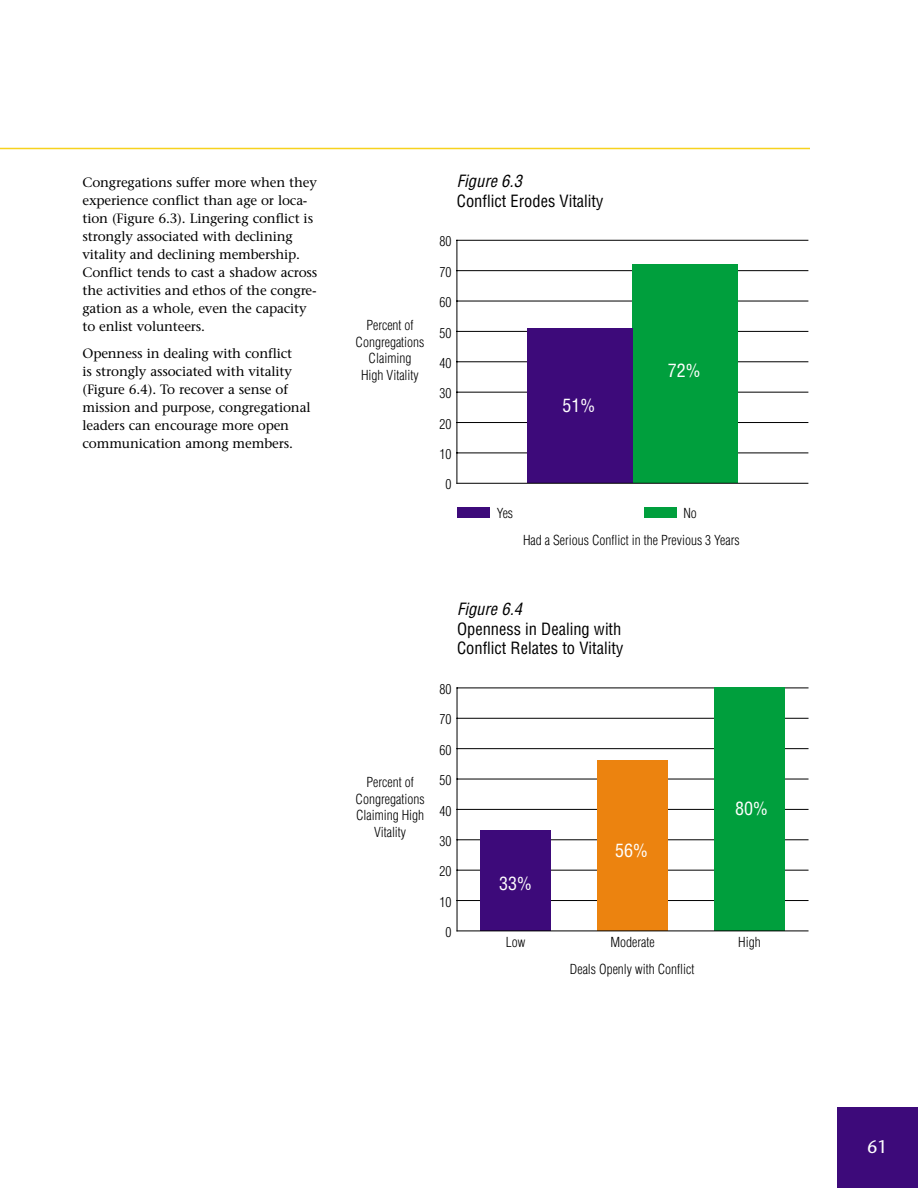
<style>
.page{position:relative;width:918px;height:1188px;background:#fff}
.page>*{position:absolute;margin:0;border:0;box-sizing:border-box;transform-origin:0 0}
.t1{font:condensed 18px "Helvetica";color:#fff}
.t2{font:18px "Stone Sans";color:#fff}
.t3{font:condensed 16.5px/19.5px "Helvetica";color:#000}
.t4{font:italic condensed 16.5px "Helvetica";color:#000}
.t5{font:13.5px/18px "Stone Serif";letter-spacing:-.01em;color:#000}
.t6{font:300 condensed 13.5px/16.5px "Helvetica";color:#000;text-align:center}
</style>
<div class="page">
<hr style="left:457px;top:240px;width:1px;height:243px;background:#000">
<hr style="left:457px;top:453px;width:351px;height:1px;background:#000">
<hr style="left:457px;top:422px;width:351px;height:1px;background:#000">
<hr style="left:457px;top:392px;width:351px;height:1px;background:#000">
<hr style="left:457px;top:361px;width:351px;height:1px;background:#000">
<hr style="left:457px;top:331px;width:351px;height:1px;background:#000">
<hr style="left:457px;top:301px;width:351px;height:1px;background:#000">
<hr style="left:457px;top:270px;width:351px;height:1px;background:#000">
<hr style="left:457px;top:240px;width:351px;height:1px;background:#000">
<div style="left:632px;top:265px;width:106px;height:218px;background:#009f3d"></div>
<div style="left:527px;top:328px;width:105px;height:155px;background:#3d0a7a"></div>
<hr style="left:457px;top:483px;width:351px;height:1px;background:#000">
<div style="left:457px;top:507px;width:33px;height:11px;background:#3d0a7a"></div>
<div style="left:644px;top:507px;width:32px;height:11px;background:#009f3d"></div>
<hr style="left:457px;top:688px;width:1px;height:243px;background:#000">
<hr style="left:457px;top:900px;width:351px;height:1px;background:#000">
<hr style="left:457px;top:870px;width:351px;height:1px;background:#000">
<hr style="left:457px;top:839px;width:351px;height:1px;background:#000">
<hr style="left:457px;top:809px;width:351px;height:1px;background:#000">
<hr style="left:457px;top:779px;width:351px;height:1px;background:#000">
<hr style="left:457px;top:748px;width:351px;height:1px;background:#000">
<hr style="left:457px;top:718px;width:351px;height:1px;background:#000">
<hr style="left:457px;top:688px;width:351px;height:1px;background:#000">
<div style="left:480px;top:831px;width:71px;height:100px;background:#3d0a7a"></div>
<div style="left:597px;top:761px;width:71px;height:170px;background:#ec830f"></div>
<div style="left:714px;top:688px;width:71px;height:243px;background:#009f3d"></div>
<hr style="left:457px;top:931px;width:351px;height:1px;background:#000">
<hr style="left:0;top:148px;width:810px;height:1px;background:#f7d21e">
<div style="left:837px;top:1107px;width:81px;height:81px;background:#3d0a7a"></div>
<p class="t5" style="left:82px;top:175px;width:236px">Congregations suffer more when they experience conflict than age or loca&shy;tion (Figure 6.3). Lingering conflict is strongly associated with declining vitality and declining membership.<br>Conflict tends to cast a shadow across the activities and ethos of the congre&shy;gation as a whole, even the capacity to enlist volunteers.</p>
<p class="t5" style="left:82px;top:346px;width:230px">Openness in dealing with conflict<br>is strongly associated with vitality (Figure 6.4). To recover a sense of mission and purpose, congregational leaders can encourage more open communication among members.</p>
<p class="t6" style="left:356px;top:318px;width:70px">Percent of<br>Congregations<br>Claiming<br>High Vitality</p>
<p class="t4" style="left:457px;top:175px;width:70px">Figure 6.3</p>
<p class="t3" style="left:457px;top:192px;width:148px">Conflict Erodes Vitality</p>
<p class="t6" style="left:439px;top:234px;width:13px">80</p>
<p class="t6" style="left:439px;top:265px;width:13px">70</p>
<p class="t6" style="left:439px;top:295px;width:13px">60</p>
<p class="t6" style="left:439px;top:326px;width:13px">50</p>
<p class="t6" style="left:439px;top:356px;width:13px">40</p>
<p class="t6" style="left:439px;top:386px;width:13px">30</p>
<p class="t6" style="left:439px;top:417px;width:13px">20</p>
<p class="t6" style="left:439px;top:447px;width:13px">10</p>
<p class="t6" style="left:445px;top:477px;width:7px">0</p>
<h1 class="t1" style="left:563px;top:398px;width:34px">51%</h1>
<h1 class="t1" style="left:668px;top:364px;width:34px">72%</h1>
<p class="t6" style="left:497px;top:506px;width:18px">Yes</p>
<p class="t6" style="left:523px;top:501px;width:218px;line-height:26.7px;text-align:left;text-indent:160px">No<br>Had a Serious Conflict in the Previous 3 Years</p>
<p class="t6" style="left:356px;top:775px;width:70px">Percent of<br>Congregations<br>Claiming High<br>Vitality</p>
<p class="t4" style="left:457px;top:603px;width:70px">Figure 6.4</p>
<p class="t3" style="left:457px;top:621px;width:168px">Openness in Dealing with<br>Conflict Relates to Vitality</p>
<p class="t6" style="left:440px;top:682px;width:13px">80</p>
<p class="t6" style="left:440px;top:712px;width:13px">70</p>
<p class="t6" style="left:440px;top:743px;width:13px">60</p>
<p class="t6" style="left:440px;top:773px;width:13px">50</p>
<p class="t6" style="left:440px;top:804px;width:13px">40</p>
<p class="t6" style="left:440px;top:834px;width:13px">30</p>
<p class="t6" style="left:440px;top:864px;width:13px">20</p>
<p class="t6" style="left:440px;top:895px;width:13px">10</p>
<p class="t6" style="left:446px;top:925px;width:7px">0</p>
<h1 class="t1" style="left:499px;top:877px;width:34px">33%</h1>
<h1 class="t1" style="left:615px;top:844px;width:34px">56%</h1>
<h1 class="t1" style="left:735px;top:802px;width:34px">80%</h1>
<p class="t6" style="left:506px;top:935px;width:21px">Low</p>
<p class="t6" style="left:610px;top:935px;width:46px">Moderate</p>
<p class="t6" style="left:738px;top:935px;width:24px">High</p>
<p class="t6" style="left:570px;top:962px;width:126px">Deals Openly with Conflict</p>
<h1 class="t2" style="left:867px;top:1140px;width:22px">61</h1>
</div>
